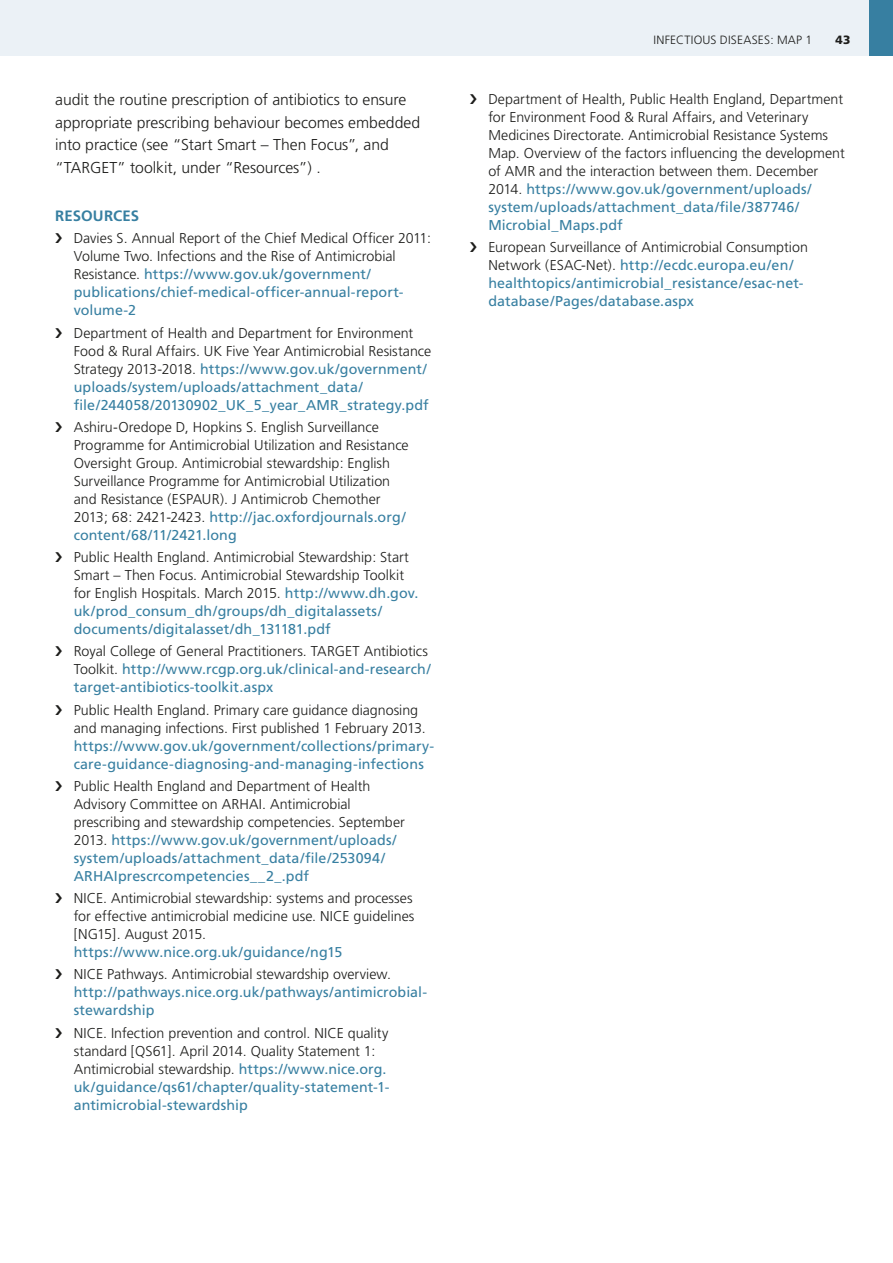
<style>
.page{position:relative;width:893px;height:1263px;background:#fff}
.page>*{position:absolute;margin:0;border:0;box-sizing:border-box;transform-origin:0 0}
.t1{font:300 15.75px/22.5px "Frutiger";letter-spacing:-.005em;color:#1d1d1b}
.t2{font:700 15px "Frutiger";letter-spacing:.005em;color:#377fa1}
.t3{font:300 14.25px/18px "Frutiger";color:#1d1d1b}
.t4{font:14.25px/18px "Frutiger";letter-spacing:.005em;color:#377fa1}
.t5{font:300 12px "Frutiger";letter-spacing:.02em;color:#1d1d1b}
.t6{font:900 12px "Frutiger";color:#1d1d1b}
.s1{font-weight:400;color:#377fa1}
.s2{font-weight:300;color:#1d1d1b}
</style>
<div class="page">
<div style="left:0;top:0;width:893px;height:55px;background:#ebf1f6"></div>
<div style="left:870px;top:0;width:23px;height:55px;background:#377fa1"></div>
<p class="t1" style="left:55px;top:89px;width:366px">audit the routine prescription of antibiotics to ensure appropriate prescribing behaviour becomes embedded into practice (see “Start Smart – Then Focus”, and “TARGET” toolkit, under “Resources”) .</p>
<p class="t2" style="left:55px;top:207px;width:85px">RESOURCES</p>
<p class="t3" style="left:74px;top:230px;width:359px">Davies S. Annual Report of the Chief Medical Officer 2011:<br>Volume Two. Infections and the Rise of Antimicrobial Resistance. <span class="s1">https://www.gov.uk/government/ publications/chief-medical-officer-annual-report&shy;volume-2</span></p>
<p class="t4" style="left:74px;top:324px;width:359px"><span class="s2">Department of Health and Department for Environment Food &amp; Rural Affairs. UK Five Year Antimicrobial Resistance Strategy 2013-2018.</span> https://www.gov.uk/government/ uploads/system/uploads/attachment_data/ file/244058/20130902_UK_5_year_AMR_strategy.pdf</p>
<p class="t3" style="left:74px;top:418px;width:336px">Ashiru-Oredope D, Hopkins S. English Surveillance Programme for Antimicrobial Utilization and Resistance Oversight Group. Antimicrobial stewardship: English Surveillance Programme for Antimicrobial Utilization and Resistance (ESPAUR). J Antimicrob Chemother 2013; 68: 2421-2423. <span class="s1">http://jac.oxfordjournals.org/ content/68/11/2421.long</span></p>
<p class="t3" style="left:74px;top:548px;width:346px">Public Health England. Antimicrobial Stewardship: Start Smart – Then Focus. Antimicrobial Stewardship Toolkit for English Hospitals. March 2015. <span class="s1">http://www.dh.gov. uk/prod_consum_dh/groups/dh_digitalassets/ documents/digitalasset/dh_131181.pdf</span></p>
<p class="t4" style="left:74px;top:642px;width:359px"><span class="s2">Royal College of General Practitioners. TARGET Antibiotics<br>Toolkit.</span> http://www.rcgp.org.uk/clinical-and-research/ target-antibiotics-toolkit.aspx</p>
<p class="t3" style="left:74px;top:701px;width:354px">Public Health England. Primary care guidance diagnosing and managing infections. First published 1 February 2013.</p>
<p class="t4" style="left:74px;top:737px;width:362px">https://www.gov.uk/government/collections/primary&shy;care-guidance-diagnosing-and-managing-infections</p>
<p class="t3" style="left:74px;top:777px;width:333px">Public Health England and Department of Health Advisory Committee on ARHAI. Antimicrobial prescribing and stewardship competencies. September 2013. <span class="s1">https://www.gov.uk/government/uploads/ system/uploads/attachment_data/file/253094/ ARHAIprescrcompetencies__2_.pdf</span></p>
<p class="t3" style="left:74px;top:889px;width:342px">NICE. Antimicrobial stewardship: systems and processes for effective antimicrobial medicine use. NICE guidelines [NG15]. August 2015.</p>
<p class="t4" style="left:74px;top:943px;width:270px">https://www.nice.org.uk/guidance/ng15</p>
<p class="t3" style="left:74px;top:966px;width:319px">NICE Pathways. Antimicrobial stewardship overview.</p>
<p class="t4" style="left:74px;top:983px;width:355px">http://pathways.nice.org.uk/pathways/antimicrobial&shy;stewardship</p>
<p class="t3" style="left:74px;top:1024px;width:317px">NICE. Infection prevention and control. NICE quality standard [QS61]. April 2014. Quality Statement 1:<br>Antimicrobial stewardship. <span class="s1">https://www.nice.org. uk/guidance/qs61/chapter/quality-statement-1- antimicrobial-stewardship</span></p>
<p class="t5" style="left:653px;top:33px;width:160px">INFECTIOUS DISEASES: MAP 1</p>
<p class="t6" style="left:835px;top:32px;width:16px">43</p>
<p class="t3" style="left:488px;top:90px;width:358px">Department of Health, Public Health England, Department for Environment Food &amp; Rural Affairs, and Veterinary Medicines Directorate. Antimicrobial Resistance Systems Map. Overview of the factors influencing the development of AMR and the interaction between them. December 2014. <span class="s1">https://www.gov.uk/government/uploads/ system/uploads/attachment_data/file/387746/ Microbial_Maps.pdf</span></p>
<p class="t4" style="left:488px;top:239px;width:321px"><span class="s2">European Surveillance of Antimicrobial Consumption Network (ESAC-Net).</span> http://ecdc.europa.eu/en/ healthtopics/antimicrobial_resistance/esac-net&shy;database/Pages/database.aspx</p>
</div>
